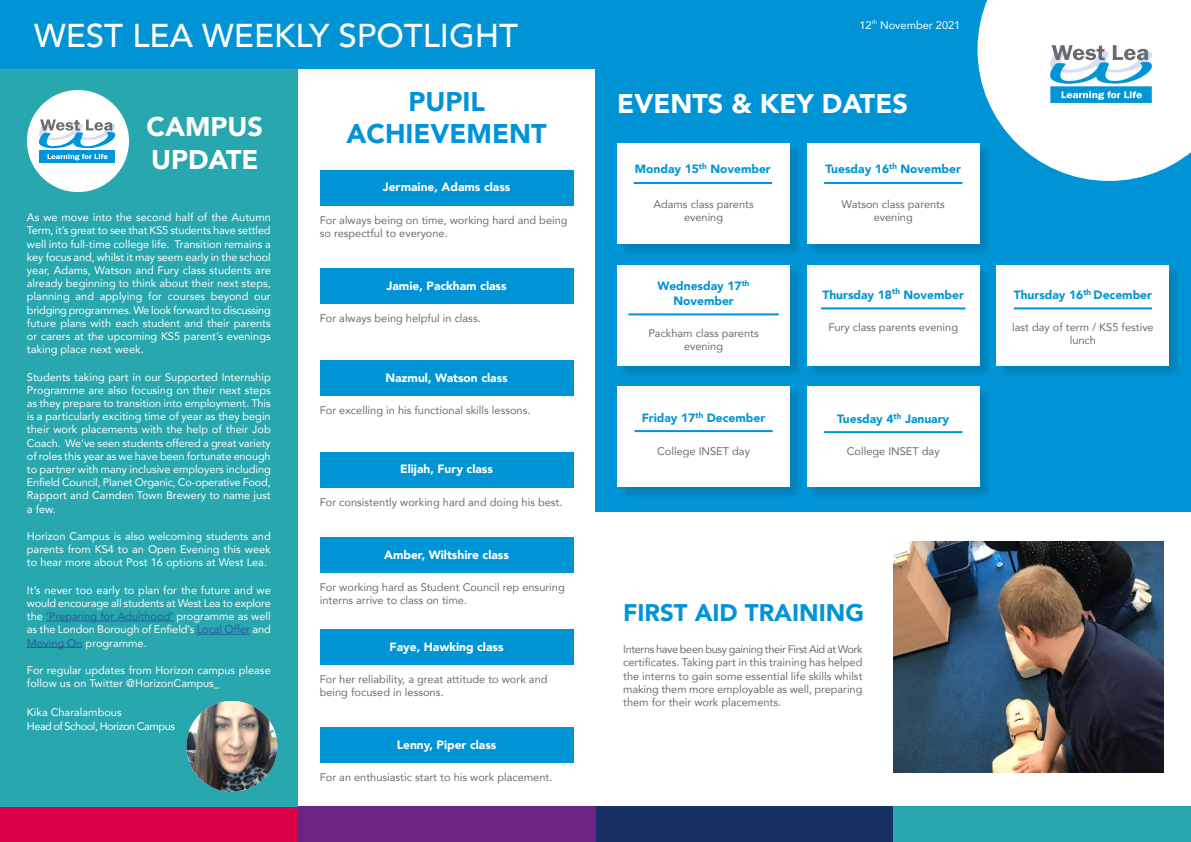
<style>
.page{position:relative;width:1191px;height:842px;background:#fff}
.page>*{position:absolute;margin:0;border:0;box-sizing:border-box;transform-origin:0 0}
.t1{font:500 33px "Avenir";color:#fff}
.t2{font:900 27px/32.4px "Avenir";color:#fff}
.t3{font:900 27px/32.4px "Avenir";color:#0094d6;text-align:center}
.t4{font:900 24px "Avenir";color:#0094d6}
.t5{font:900 12px/14.4px "Avenir";color:#0094d6;text-align:center}
.t6{font:900 12px "Avenir";color:#fff}
.t7{font:11px/13.2px "Avenir";color:#fff;text-align:justify}
.t8{font:11px/13.2px "Avenir";color:#696d6f;text-align:center}
.t9{font:11px/13.7px "Avenir";letter-spacing:-.04em;color:#fff}
.t10{font:6px "Avenir";color:#fff}
.s1{color:#275b9b}
</style>
<div class="page">
<div style="left:595px;top:54px;width:596px;height:458px;background:#0094d6"></div>
<div style="left:0;top:806px;width:298px;height:36px;background:#d90047"></div>
<div style="left:893px;top:806px;width:298px;height:36px;background:#28a7ae"></div>
<div style="left:595px;top:806px;width:298px;height:36px;background:#173063"></div>
<div style="left:0;top:0;width:298px;height:806px;background:#28a7ae"></div>
<div style="left:0;top:0;width:1191px;height:68px;background:#0094d6"></div>
<svg style="left:977px;top:0;width:214px;height:181px"></svg>
<div style="left:298px;top:806px;width:297px;height:36px;background:#6b2482"></div>
<img style="left:1050px;top:45px;width:101px;height:58px">
<div style="left:27px;top:90px;width:102px;height:102px;background:#fff;border-radius:50%"></div>
<div style="left:40px;top:150px;width:75px;height:13px;background:#0095d6"></div>
<svg style="left:40px;top:119px;width:76px;height:41px"></svg>
<hr style="left:46px;top:621px;width:127px;height:1px;background:#275b9b">
<hr style="left:197px;top:634px;width:53px;height:1px;background:#275b9b">
<hr style="left:27px;top:647px;width:56px;height:1px;background:#275b9b">
<div style="left:320px;top:170px;width:253px;height:35px;background:#0094d6"></div>
<div style="left:320px;top:268px;width:253px;height:36px;background:#0094d6"></div>
<div style="left:320px;top:360px;width:253px;height:36px;background:#0094d6"></div>
<div style="left:320px;top:452px;width:253px;height:36px;background:#0094d6"></div>
<div style="left:320px;top:537px;width:253px;height:36px;background:#0094d6"></div>
<div style="left:320px;top:629px;width:253px;height:36px;background:#0094d6"></div>
<div style="left:320px;top:728px;width:253px;height:35px;background:#0094d6"></div>
<div style="left:619px;top:145px;width:183px;height:112px;background:#000;opacity:.13"></div>
<div style="left:617px;top:143px;width:173px;height:101px;background:#fff"></div>
<div style="left:808px;top:145px;width:184px;height:112px;background:#000;opacity:.13"></div>
<div style="left:807px;top:143px;width:172px;height:101px;background:#fff"></div>
<hr style="left:634px;top:182px;width:138px;height:2px;background:#0094d6">
<hr style="left:824px;top:182px;width:138px;height:2px;background:#0094d6">
<div style="left:619px;top:266px;width:183px;height:112px;background:#000;opacity:.13"></div>
<div style="left:617px;top:265px;width:173px;height:101px;background:#fff"></div>
<hr style="left:628px;top:313px;width:150px;height:2px;background:#0094d6">
<div style="left:808px;top:266px;width:184px;height:112px;background:#000;opacity:.13"></div>
<div style="left:807px;top:265px;width:172px;height:101px;background:#fff"></div>
<div style="left:998px;top:266px;width:183px;height:112px;background:#000;opacity:.13"></div>
<div style="left:996px;top:265px;width:173px;height:101px;background:#fff"></div>
<hr style="left:821px;top:307px;width:144px;height:2px;background:#0094d6">
<div style="left:619px;top:388px;width:183px;height:112px;background:#000;opacity:.13"></div>
<div style="left:617px;top:386px;width:173px;height:101px;background:#fff"></div>
<hr style="left:1013px;top:307px;width:139px;height:2px;background:#0094d6">
<hr style="left:634px;top:430px;width:138px;height:2px;background:#0094d6">
<div style="left:808px;top:388px;width:184px;height:112px;background:#000;opacity:.13"></div>
<div style="left:807px;top:386px;width:172px;height:101px;background:#fff"></div>
<hr style="left:824px;top:431px;width:138px;height:2px;background:#0094d6">
<img style="left:893px;top:541px;width:271px;height:232px">
<img style="left:186px;top:701px;width:91px;height:91px;border-radius:45px">
<h1 class="t1" style="left:34px;top:14px;width:486px">WEST LEA WEEKLY SPOTLIGHT</h1>
<p class="t7" style="left:859px;top:19px;width:14px">12</p>
<p class="t10" style="left:871px;top:18px;width:7px">th</p>
<p class="t7" style="left:880px;top:19px;width:82px">November 2021</p>
<h2 class="t2" style="left:147px;top:112px;width:118px">CAMPUS<br>UPDATE</h2>
<p class="t7" style="left:27px;top:211px;width:245px">As we move into the second half of the Autumn Term, it’s great to see that KS5 students have settled well into full-time college life. Transition remains a key focus and, whilst it may seem early in the school year, Adams, Watson and Fury class students are already beginning to think about their next steps, planning and applying for courses beyond our bridging programmes. We look forward to discussing future plans with each student and their parents or carers at the upcoming KS5 parent’s evenings taking place next week.</p>
<p class="t7" style="left:27px;top:370px;width:245px">Students taking part in our Supported Internship Programme are also focusing on their next steps as they prepare to transition into employment. This is a particularly exciting time of year as they begin their work placements with the help of their Job Coach. We’ve seen students offered a great variety of roles this year as we have been fortunate enough to partner with many inclusive employers including Enfield Council, Planet Organic, Co-operative Food, Rapport and Camden Town Brewery to name just a few.</p>
<p class="t7" style="left:27px;top:530px;width:245px">Horizon Campus is also welcoming students and parents from KS4 to an Open Evening this week to hear more about Post 16 options at West Lea.</p>
<p class="t7" style="left:27px;top:584px;width:245px">It’s never too early to plan for the future and we would encourage all students at West Lea to explore the <span class="s1">‘Preparing for Adulthood’</span> programme as well as the London Borough of Enfield’s <span class="s1">Local Offer</span> and <span class="s1">Moving On</span> programme.</p>
<p class="t7" style="left:27px;top:664px;width:245px">For regular updates from Horizon campus please follow us on Twitter @HorizonCampus_</p>
<p class="t9" style="left:27px;top:706px;width:150px">Kika Charalambous<br>Head of School, Horizon Campus</p>
<h2 class="t3" style="left:346px;top:86px;width:202px">PUPIL<br>ACHIEVEMENT</h2>
<p class="t6" style="left:383px;top:179px;width:129px">Jermaine, Adams class</p>
<p class="t8" style="left:320px;top:213px;width:249px;text-align:left">For always being on time, working hard and being so respectful to everyone.</p>
<p class="t6" style="left:386px;top:278px;width:122px">Jamie, Packham class</p>
<p class="t8" style="left:320px;top:312px;width:162px">For always being helpful in class.</p>
<p class="t6" style="left:385px;top:369px;width:124px">Nazmul, Watson class</p>
<p class="t8" style="left:320px;top:404px;width:212px">For excelling in his functional skills lessons.</p>
<p class="t6" style="left:400px;top:461px;width:94px">Elijah, Fury class</p>
<p class="t8" style="left:320px;top:496px;width:244px">For consistently working hard and doing his best.</p>
<p class="t6" style="left:384px;top:547px;width:126px">Amber, Wiltshire class</p>
<p class="t8" style="left:320px;top:581px;width:246px;text-align:left">For working hard as Student Council rep ensuring interns arrive to class on time.</p>
<p class="t6" style="left:389px;top:638px;width:116px">Faye, Hawking class</p>
<p class="t8" style="left:320px;top:673px;width:229px;text-align:left">For her reliability, a great attitude to work and being focused in lessons.</p>
<p class="t6" style="left:397px;top:737px;width:101px">Lenny, Piper class</p>
<p class="t8" style="left:320px;top:771px;width:234px">For an enthusiastic start to his work placement.</p>
<h2 class="t2" style="left:617px;top:88px;width:292px">EVENTS &amp; KEY DATES</h2>
<p class="t5" style="left:635px;top:162px;width:137px">Monday 15<sup>th</sup> November</p>
<p class="t8" style="left:653px;top:198px;width:102px">Adams class parents evening</p>
<p class="t5" style="left:657px;top:279px;width:93px">Wednesday 17<sup>th<br></sup>November</p>
<p class="t8" style="left:648px;top:327px;width:112px">Packham class parents evening</p>
<p class="t5" style="left:642px;top:411px;width:125px">Friday 17<sup>th</sup> December</p>
<p class="t8" style="left:657px;top:445px;width:94px">College INSET day</p>
<p class="t5" style="left:825px;top:162px;width:137px">Tuesday 16<sup>th</sup> November</p>
<p class="t8" style="left:841px;top:198px;width:105px">Watson class parents evening</p>
<p class="t5" style="left:822px;top:288px;width:143px">Thursday 18<sup>th</sup> November</p>
<p class="t8" style="left:828px;top:321px;width:131px">Fury class parents evening</p>
<p class="t5" style="left:837px;top:412px;width:114px">Tuesday 4<sup>th</sup> January</p>
<p class="t8" style="left:847px;top:445px;width:94px">College INSET day</p>
<h3 class="t4" style="left:623px;top:597px;width:242px">FIRST AID TRAINING</h3>
<p class="t8" style="left:623px;top:643px;width:241px;text-align:justify">Interns have been busy gaining their First Aid at Work certificates. Taking part in this training has helped the interns to gain some essential life skills whilst making them more employable as well, preparing them for their work placements.</p>
<p class="t5" style="left:1013px;top:288px;width:140px">Thursday 16<sup>th</sup> December</p>
<p class="t8" style="left:1012px;top:321px;width:143px">last day of term / KS5 festive lunch</p>
</div>
